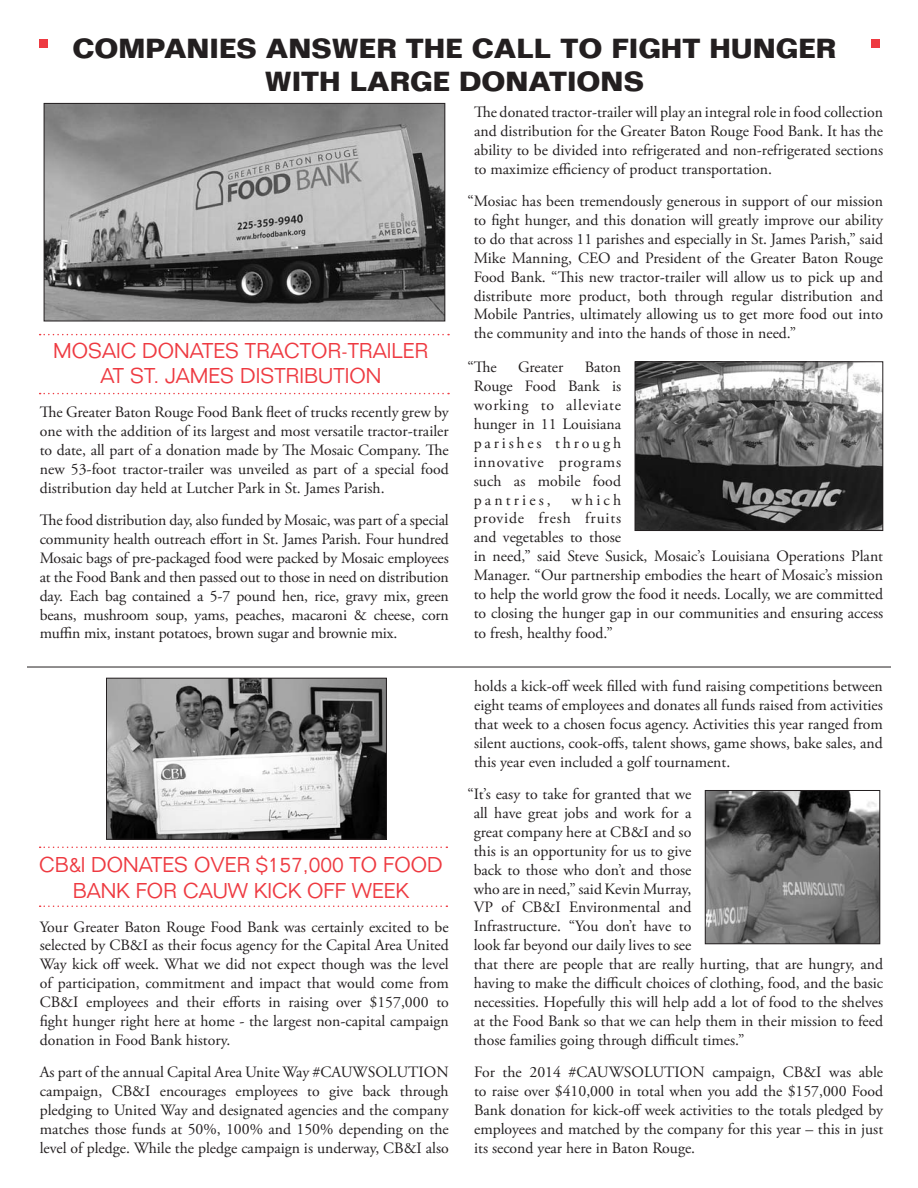
<style>
.page{position:relative;width:918px;height:1188px;background:#fff}
.page>*{position:absolute;margin:0;border:0;box-sizing:border-box;transform-origin:0 0}
.t1{font:700 27px/32.4px "Folio";color:#231f20;text-align:center}
.t2{font:300 21px/25.2px "Folio";color:#ee3a41;text-align:center}
.t3{font:15.75px/18.9px "Adobe Garamond Pro";color:#231f20;text-align:justify}
</style>
<div class="page">
<img style="left:46px;top:105px;width:397px;height:214px">
<div style="left:44px;top:103px;width:401px;height:218px;border:1px solid #231f20"></div>
<img style="left:108px;top:680px;width:277px;height:158px">
<div style="left:106px;top:678px;width:281px;height:162px;border:1px solid #231f20"></div>
<svg style="left:40px;top:334px;width:409px;height:1px"></svg>
<svg style="left:40px;top:393px;width:409px;height:1px"></svg>
<div style="left:40px;top:39px;width:8px;height:9px;background:#ee3a41"></div>
<div style="left:872px;top:39px;width:8px;height:9px;background:#ee3a41"></div>
<img style="left:637px;top:363px;width:244px;height:166px">
<div style="left:635px;top:361px;width:248px;height:170px;border:1px solid #231f20"></div>
<hr style="left:27px;top:667px;width:864px;height:1px;background:#231f20">
<img style="left:707px;top:792px;width:171px;height:150px">
<div style="left:705px;top:790px;width:175px;height:154px;border:1px solid #231f20"></div>
<svg style="left:40px;top:847px;width:407px;height:1px"></svg>
<svg style="left:40px;top:906px;width:407px;height:1px"></svg>
<p class="t1" style="left:72px;top:32px;width:765px">COMPANIES ANSWER THE CALL TO FIGHT HUNGER<br>WITH LARGE DONATIONS</p>
<p class="t3" style="left:474px;top:103px;width:411px">The donated tractor-trailer will play an integral role in food collection and distribution for the Greater Baton Rouge Food Bank. It has the ability to be divided into refrigerated and non-refrigerated sections to maximize efficiency of product transportation.</p>
<p class="t3" style="left:474px;top:192px;width:411px;text-indent:-6px">“Mosiac has been tremendously generous in support of our mission to fight hunger, and this donation will greatly improve our ability to do that across 11 parishes and especially in St. James Parish,” said Mike Manning, CEO and President of the Greater Baton Rouge Food Bank. “This new tractor-trailer will allow us to pick up and distribute more product, both through regular distribution and Mobile Pantries, ultimately allowing us to get more food out into the community and into the hands of those in need.”</p>
<p class="t3" style="left:467px;top:358px;width:31px">“The</p>
<p class="t3" style="left:518px;top:358px;width:47px">Greater</p>
<p class="t2" style="left:53px;top:338px;width:377px">MOSAIC DONATES TRACTOR-TRAILER<br>AT ST. JAMES DISTRIBUTION</p>
<p class="t3" style="left:40px;top:403px;width:411px">The Greater Baton Rouge Food Bank fleet of trucks recently grew by one with the addition of its largest and most versatile tractor-trailer to date, all part of a donation made by The Mosaic Company. The new 53-foot tractor-trailer was unveiled as part of a special food distribution day held at Lutcher Park in St. James Parish.</p>
<p class="t3" style="left:40px;top:511px;width:411px">The food distribution day, also funded by Mosaic, was part of a special community health outreach effort in St. James Parish. Four hundred Mosaic bags of pre-packaged food were packed by Mosaic employees at the Food Bank and then passed out to those in need on distribution day. Each bag contained a 5-7 pound hen, rice, gravy mix, green beans, mushroom soup, yams, peaches, macaroni &amp; cheese, corn muffin mix, instant potatoes, brown sugar and brownie mix.</p>
<p class="t3" style="left:474px;top:358px;width:149px;text-indent:111px">Baton Rouge Food Bank is working to alleviate hunger in 11 Louisiana parishes through innovative programs such as mobile food pantries,</p>
<p class="t3" style="left:474px;top:491px;width:411px;text-align:left;text-indent:98px">which<br>provide fresh fruits<br>and vegetables to those<br>in need,” said Steve Susick, Mosaic’s Louisiana Operations Plant Manager. “Our partnership embodies the heart of Mosaic’s mission to help the world grow the food it needs. Locally, we are committed to closing the hunger gap in our communities and ensuring access to fresh, healthy food.”</p>
<p class="t3" style="left:474px;top:677px;width:410px">holds a kick-off week filled with fund raising competitions between eight teams of employees and donates all funds raised from activities that week to a chosen focus agency. Activities this year ranged from silent auctions, cook-offs, talent shows, game shows, bake sales, and this year even included a golf tournament.</p>
<p class="t3" style="left:474px;top:785px;width:411px;text-align:left;text-indent:-6px">“It’s easy to take for granted that we<br>all have great jobs and work for a<br>great company here at CB&amp;I and so<br>this is an opportunity for us to give<br>back to those who don’t and those<br>who are in need,” said Kevin Murray,<br>VP of CB&amp;I Environmental and<br>Infrastructure. “You don’t have to<br>look far beyond our daily lives to see<br>that there are people that are really hurting, that are hungry, and having to make the difficult choices of clothing, food, and the basic necessities. Hopefully this will help add a lot of food to the shelves at the Food Bank so that we can help them in their mission to feed those families going through difficult times.”</p>
<p class="t3" style="left:474px;top:1063px;width:411px">For the 2014 #CAUWSOLUTION campaign, CB&amp;I was able to raise over $410,000 in total when you add the $157,000 Food Bank donation for kick-off week activities to the totals pledged by employees and matched by the company for this year – this in just its second year here in Baton Rouge.</p>
<p class="t2" style="left:39px;top:853px;width:405px">CB&amp;I DONATES OVER $157,000 TO FOOD<br>BANK FOR CAUW KICK OFF WEEK</p>
<p class="t3" style="left:40px;top:918px;width:411px">Your Greater Baton Rouge Food Bank was certainly excited to be selected by CB&amp;I as their focus agency for the Capital Area United Way kick off week. What we did not expect though was the level of participation, commitment and impact that would come from CB&amp;I employees and their efforts in raising over $157,000 to fight hunger right here at home - the largest non-capital campaign donation in Food Bank history.</p>
<p class="t3" style="left:40px;top:1063px;width:411px">As part of the annual Capital Area Unite Way #CAUWSOLUTION campaign, CB&amp;I encourages employees to give back through pledging to United Way and designated agencies and the company matches those funds at 50%, 100% and 150% depending on the level of pledge. While the pledge campaign is underway, CB&amp;I also</p>
</div>
